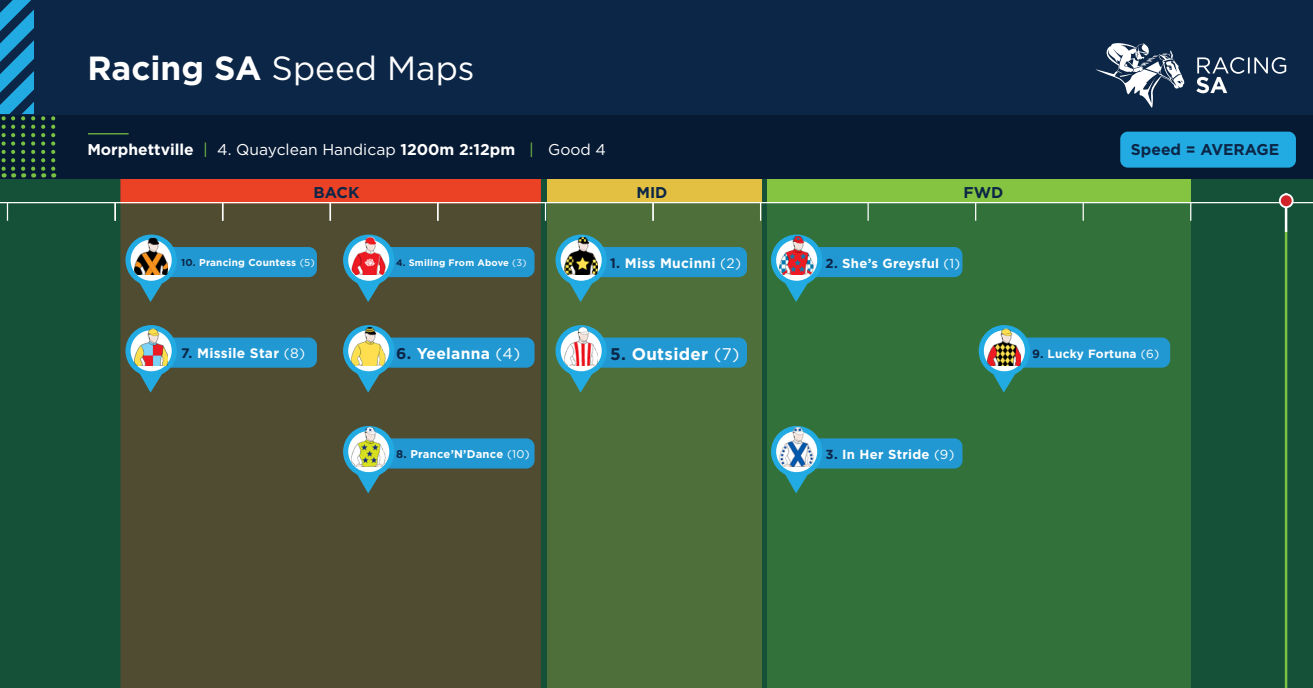
<style>
.page{position:relative;width:1313px;height:688px;background:#fff}
.page>*{position:absolute;margin:0;border:0;box-sizing:border-box;transform-origin:0 0}
.t1{font:33.5px "Gotham HTF";color:#fff}
.t2{font:700 16.88px "Gotham HTF";letter-spacing:.02em;color:#fff}
.t3{font:700 15.62px "Gotham HTF";color:#fff}
.t4{font:700 15.62px "Gotham HTF";color:#0c2647}
.t5{font:700 15.62px "Gotham HTF";letter-spacing:.02em;color:#fff}
.t6{font:700 13.75px "Gotham HTF";letter-spacing:.02em;color:#fff}
.t7{font:700 13.12px "Gotham HTF";letter-spacing:.02em;color:#fff}
.t8{font:700 11.88px "Gotham HTF";letter-spacing:.02em;color:#fff}
.t9{font:700 11.25px "Gotham HTF";letter-spacing:.02em;color:#fff}
.t10{font:700 10px "Gotham HTF";letter-spacing:.02em;color:#fff}
.t11{font:700 9.38px "Gotham HTF";letter-spacing:.02em;color:#fff}
.s1{font-weight:700}
.s2{font-weight:400;color:#79c142}
.s3{font-weight:400}
.s4{font-family:"Gotham";font-weight:400}
.s5{color:#0c2647}
</style>
<div class="page">
<div style="left:0;top:149px;width:1312px;height:539px;background:#155138"></div>
<div style="left:121px;top:203px;width:420px;height:485px;background:#504c32"></div>
<div style="left:121px;top:178px;width:420px;height:25px;background:#eb4225;border:1px solid #eb3e26"></div>
<div style="left:547px;top:178px;width:214px;height:25px;background:#e3c042"></div>
<div style="left:768px;top:178px;width:422px;height:25px;background:#84c440"></div>
<div style="left:547px;top:203px;width:214px;height:485px;background:#4e6f3a"></div>
<div style="left:768px;top:200px;width:422px;height:488px;background:#33713a"></div>
<div style="left:0;top:0;width:1312px;height:178px;background:#0c2647"></div>
<hr style="left:0;top:202px;width:1312px;height:1px;background:#fff">
<div style="left:0;top:115px;width:1312px;height:63px;background:#071a34"></div>
<svg style="left:545px;top:203px;width:1px;height:18px"></svg>
<hr style="left:88px;top:133px;width:41px;height:1px;background:#79c142">
<svg style="left:1196px;top:57px;width:90px;height:36px"></svg>
<svg style="left:1095px;top:43px;width:89px;height:65px"></svg>
<svg style="left:652px;top:203px;width:1px;height:18px"></svg>
<svg style="left:760px;top:203px;width:1px;height:18px"></svg>
<svg style="left:867px;top:203px;width:1px;height:18px"></svg>
<svg style="left:975px;top:203px;width:1px;height:18px"></svg>
<svg style="left:1082px;top:203px;width:1px;height:18px"></svg>
<svg style="left:1190px;top:203px;width:1px;height:18px"></svg>
<svg style="left:41px;top:116px;width:4px;height:61px"></svg>
<svg style="left:51px;top:116px;width:4px;height:61px"></svg>
<svg style="left:0;top:0;width:35px;height:177px"></svg>
<hr style="left:1284px;top:231px;width:3px;height:457px;background:#79c142">
<hr style="left:1284px;top:193px;width:3px;height:39px;background:#fff">
<div style="left:1279px;top:194px;width:13px;height:13px;background:#d1232a;border-radius:50%"></div>
<div style="left:1278px;top:193px;width:15px;height:15px;border:2px solid #fff;border-radius:50%"></div>
<svg style="left:7px;top:203px;width:1px;height:18px"></svg>
<svg style="left:114px;top:203px;width:2px;height:18px"></svg>
<svg style="left:222px;top:203px;width:1px;height:18px"></svg>
<svg style="left:329px;top:203px;width:2px;height:18px"></svg>
<svg style="left:437px;top:203px;width:1px;height:18px"></svg>
<svg style="left:125px;top:325px;width:192px;height:67px;background:#3f717b"></svg>
<img style="left:134px;top:327px;width:34px;height:38px">
<svg style="left:125px;top:234px;width:192px;height:68px;background:#40707a"></svg>
<img style="left:134px;top:236px;width:34px;height:38px">
<svg style="left:343px;top:325px;width:191px;height:67px;background:#40717c"></svg>
<img style="left:352px;top:327px;width:33px;height:38px">
<svg style="left:343px;top:426px;width:191px;height:67px;background:#3f717c"></svg>
<img style="left:352px;top:428px;width:33px;height:38px">
<svg style="left:343px;top:234px;width:191px;height:68px;background:#40717b"></svg>
<img style="left:352px;top:236px;width:33px;height:38px">
<svg style="left:771px;top:234px;width:191px;height:68px"></svg>
<img style="left:779px;top:236px;width:34px;height:38px">
<svg style="left:771px;top:426px;width:191px;height:67px"></svg>
<img style="left:779px;top:428px;width:34px;height:38px">
<svg style="left:555px;top:325px;width:192px;height:67px"></svg>
<img style="left:564px;top:327px;width:33px;height:38px">
<svg style="left:555px;top:234px;width:192px;height:68px"></svg>
<img style="left:564px;top:236px;width:33px;height:38px">
<svg style="left:978px;top:325px;width:192px;height:67px"></svg>
<img style="left:987px;top:327px;width:33px;height:38px">
<div style="left:1120px;top:132px;width:175px;height:36px;background:#22abe2;border-radius:8px"></div>
<p class="t1" style="left:87px;top:49px;width:389px"><span class="s1">Racing SA</span> Speed Maps</p>
<p class="t3" style="left:87px;top:140px;width:520px">Morphettville <span class="s2">|</span> <span class="s3">4.</span> <span class="s4">Quayclean Handicap</span> 1200m 2:12pm <span class="s2">|</span> <span class="s4">Good 4</span></p>
<p class="t4" style="left:314px;top:184px;width:47px">BACK</p>
<p class="t4" style="left:636px;top:183px;width:33px">MID</p>
<p class="t4" style="left:963px;top:184px;width:41px">FWD</p>
<p class="t10" style="left:181px;top:257px;width:135px"><span class="s5">10.</span> Prancing Countess <span class="s4">(5)</span></p>
<p class="t6" style="left:610px;top:255px;width:132px"><span class="s5">1.</span> Miss Mucinni <span class="s4">(2)</span></p>
<p class="t11" style="left:396px;top:257px;width:132px"><span class="s5">4.</span> Smiling From Above <span class="s4">(3)</span></p>
<p class="t7" style="left:825px;top:255px;width:136px"><span class="s5">2.</span> She’s Greysful <span class="s4">(1)</span></p>
<p class="t4" style="left:1130px;top:141px;width:150px">Speed = AVERAGE</p>
<p class="t6" style="left:181px;top:345px;width:125px"><span class="s5">7.</span> Missile Star <span class="s4">(8)</span></p>
<p class="t5" style="left:396px;top:344px;width:125px"><span class="s5">6.</span> Yeelanna <span class="s4">(4)</span></p>
<p class="t2" style="left:610px;top:344px;width:131px"><span class="s5">5.</span> Outsider <span class="s4">(7)</span></p>
<p class="t8" style="left:1032px;top:346px;width:129px"><span class="s5">9.</span> Lucky Fortuna <span class="s4">(6)</span></p>
<p class="t9" style="left:396px;top:447px;width:135px"><span class="s5">8.</span> Prance’N’Dance <span class="s4">(10)</span></p>
<p class="t7" style="left:825px;top:446px;width:130px"><span class="s5">3.</span> In Her Stride <span class="s4">(9)</span></p>
</div>
